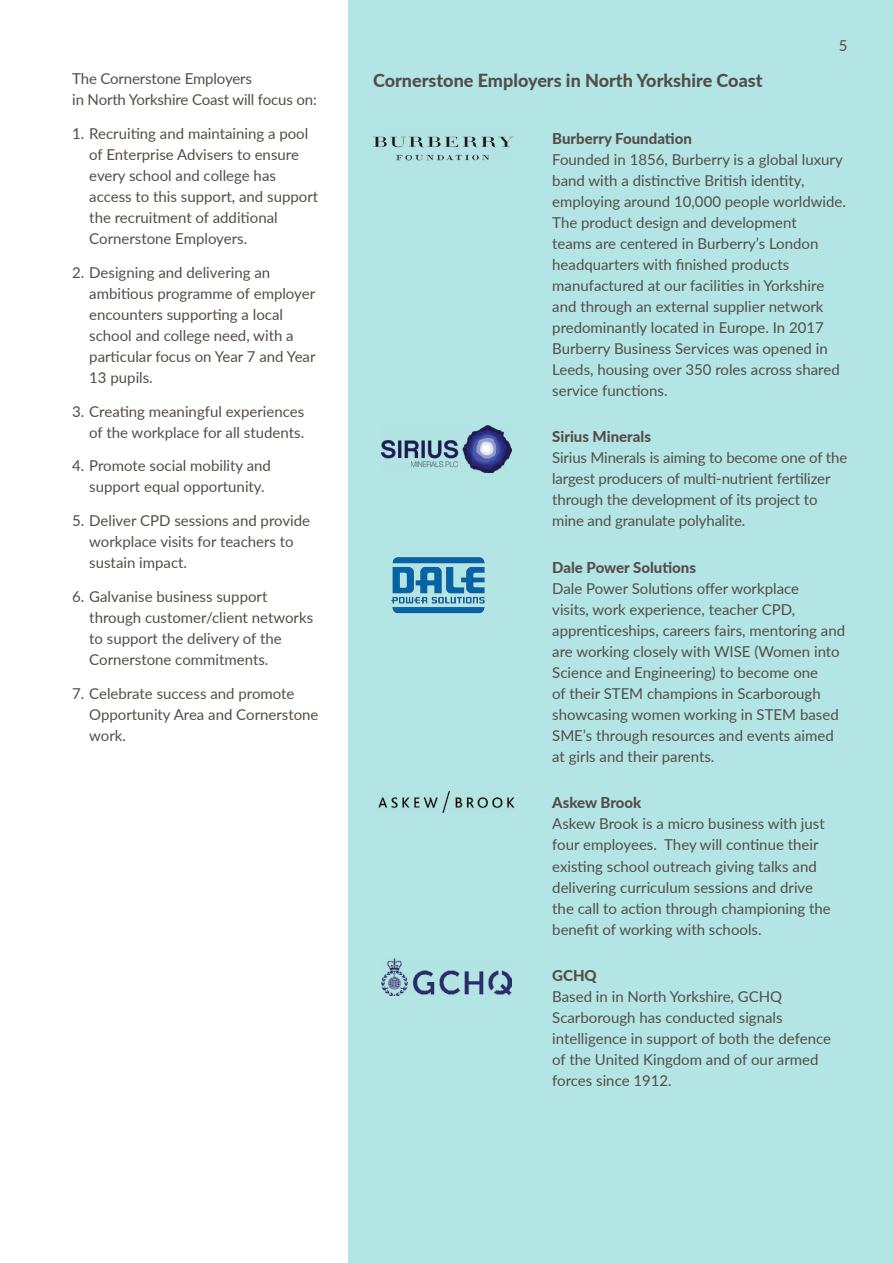
<style>
.page{position:relative;width:893px;height:1263px;background:#fff}
.page>*{position:absolute;margin:0;border:0;box-sizing:border-box;transform-origin:0 0}
.t1{font:800 18px "Lato";color:#544d48}
.t2{font:15px/21px "Lato";color:#544d48}
.t3{font:800 15px "Lato";color:#544d48}
</style>
<div class="page">
<div style="left:349px;top:0;width:544px;height:1263px;background:#b3e5e5"></div>
<img style="left:374px;top:136px;width:139px;height:25px">
<img style="left:382px;top:425px;width:129px;height:47px">
<img style="left:391px;top:557px;width:94px;height:57px">
<img style="left:378px;top:791px;width:137px;height:21px">
<img style="left:382px;top:959px;width:129px;height:37px">
<p class="t2" style="left:72px;top:68px;width:246px">The Cornerstone Employers<br>in North Yorkshire Coast will focus on:</p>
<p class="t2" style="left:89px;top:123px;width:230px;text-indent:-17px">1. Recruiting and maintaining a pool of Enterprise Advisers to ensure every school and college has access to this support, and support the recruitment of additional<br>Cornerstone Employers.</p>
<p class="t2" style="left:89px;top:261px;width:228px;text-indent:-17px">2. Designing and delivering an ambitious programme of employer encounters supporting a local school and college need, with a particular focus on Year 7 and Year<br>13 pupils.</p>
<p class="t2" style="left:72px;top:400px;width:233px;text-align:right">3. Creating meaningful experiences of the workplace for all students.</p>
<p class="t2" style="left:89px;top:455px;width:183px;text-indent:-17px">4. Promote social mobility and support equal opportunity.</p>
<p class="t2" style="left:89px;top:510px;width:222px;text-indent:-17px">5. Deliver CPD sessions and provide workplace visits for teachers to sustain impact.</p>
<p class="t2" style="left:89px;top:585px;width:225px;text-indent:-17px">6. Galvanise business support through customer/client networks to support the delivery of the<br>Cornerstone commitments.</p>
<p class="t2" style="left:89px;top:682px;width:231px;text-indent:-17px">7. Celebrate success and promote<br>Opportunity Area and Cornerstone work.</p>
<p class="t1" style="left:373px;top:67px;width:391px">Cornerstone Employers in North Yorkshire Coast</p>
<p class="t2" style="left:839px;top:34px;width:10px">5</p>
<p class="t3" style="left:552px;top:127px;width:141px">Burberry Foundation</p>
<p class="t2" style="left:552px;top:148px;width:295px">Founded in 1856, Burberry is a global luxury band with a distinctive British identity, employing around 10,000 people worldwide.<br>The product design and development<br>teams are centered in Burberry’s London headquarters with finished products manufactured at our facilities in Yorkshire and through an external supplier network predominantly located in Europe. In 2017<br>Burberry Business Services was opened in Leeds, housing over 350 roles across shared service functions.</p>
<p class="t3" style="left:552px;top:426px;width:100px">Sirius Minerals</p>
<p class="t2" style="left:552px;top:447px;width:297px">Sirius Minerals is aiming to become one of the largest producers of multi-nutrient fertilizer through the development of its project to mine and granulate polyhalite.</p>
<p class="t3" style="left:552px;top:556px;width:145px">Dale Power Solutions</p>
<p class="t2" style="left:552px;top:577px;width:294px">Dale Power Solutions offer workplace<br>visits, work experience, teacher CPD, apprenticeships, careers fairs, mentoring and are working closely with WISE (Women into Science and Engineering) to become one<br>of their STEM champions in Scarborough showcasing women working in STEM based SME’s through resources and events aimed at girls and their parents.</p>
<p class="t3" style="left:552px;top:792px;width:91px">Askew Brook</p>
<p class="t2" style="left:552px;top:813px;width:280px">Askew Brook is a micro business with just four employees. They will continue their existing school outreach giving talks and delivering curriculum sessions and drive the call to action through championing the benefit of working with schools.</p>
<p class="t3" style="left:552px;top:964px;width:46px">GCHQ</p>
<p class="t2" style="left:552px;top:985px;width:280px">Based in in North Yorkshire, GCHQ Scarborough has conducted signals intelligence in support of both the defence of the United Kingdom and of our armed forces since 1912.</p>
</div>
